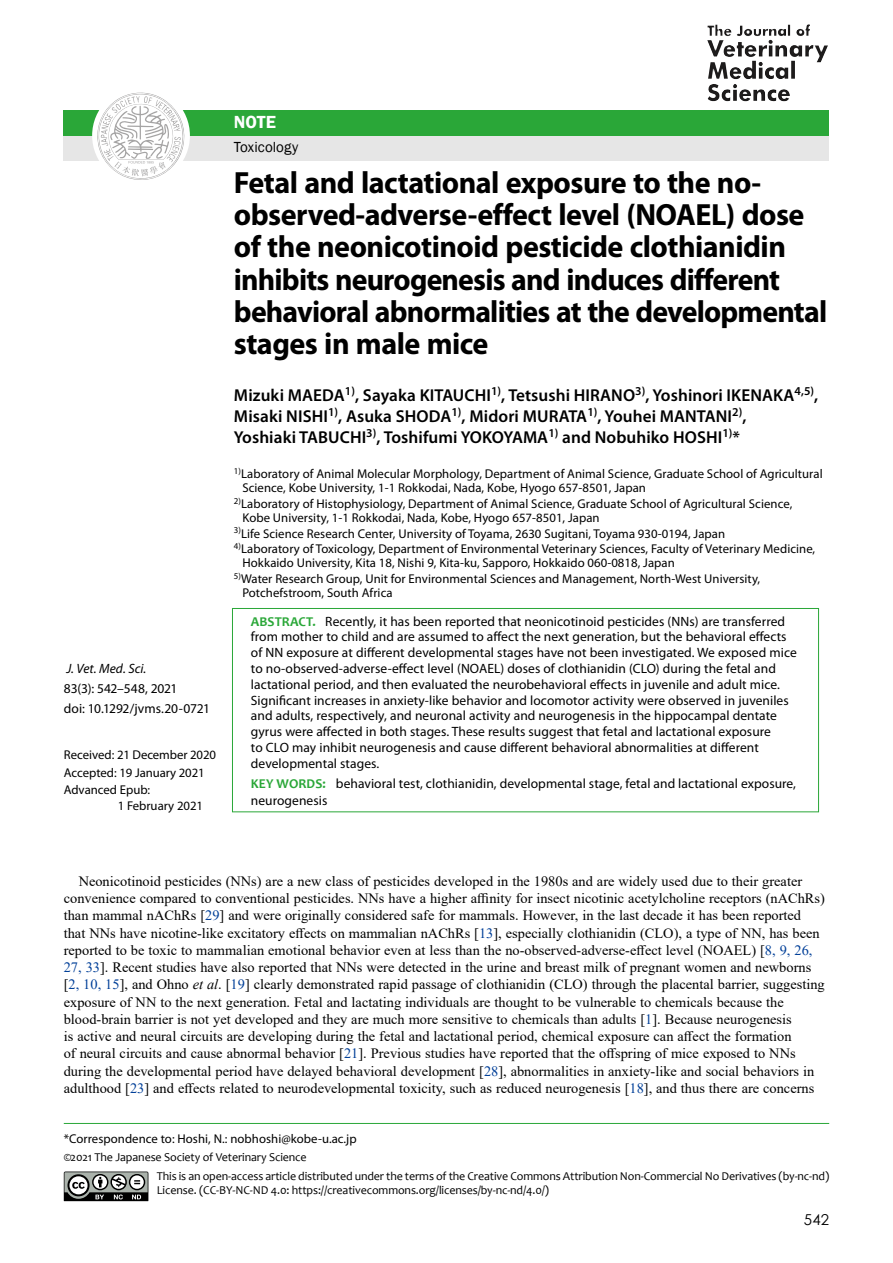
<style>
.page{position:relative;width:893px;height:1263px;background:#fff}
.page>*{position:absolute;margin:0;border:0;box-sizing:border-box;transform-origin:0 0}
.t1{font:700 30.75px/32.2px "Myriad Pro";letter-spacing:-.015em;color:#000}
.t2{font:600 18px "Franklin Gothic";color:#fff}
.t3{font:600 17.25px/21px "Myriad Pro";letter-spacing:.005em;color:#000}
.t4{font:15px "Franklin Gothic";color:#000}
.t5{font:15px "Century Gothic";color:#000}
.t6{font:14.25px/17.2px "Times New Roman";color:#000}
.t7{font:13.5px/15.8px "Myriad Pro";letter-spacing:.005em;color:#000}
.t8{font:italic 13.5px "Myriad Pro";color:#000}
.t9{font:12.75px/14.2px "Myriad Pro";letter-spacing:.005em;color:#000}
.t10{font:12px/20px "Candara";letter-spacing:-.01em;color:#000}
.s1{font-family:"Candara";font-weight:700;color:#2aa738}
.s2{color:#003f98}
.s3{font-style:italic}
</style>
<div class="page">
<hr style="left:64px;top:1123px;width:765px;height:1px;background:#2aa738">
<div style="left:64px;top:136px;width:765px;height:25px;background:#e6e6e6"></div>
<div style="left:64px;top:111px;width:765px;height:25px;background:#2aa738"></div>
<div style="left:92px;top:87px;width:98px;height:97px;background:#fff;border-radius:50%"></div>
<svg style="left:94px;top:92px;width:93px;height:88px"></svg>
<img style="left:707px;top:24px;width:106px;height:33px">
<div style="left:232px;top:608px;width:587px;height:204px;border:1px solid #2aa738"></div>
<svg style="left:64px;top:1171px;width:84px;height:30px"></svg>
<p class="t8" style="left:66px;top:660px;width:81px">J. Vet. Med. Sci.</p>
<p class="t7" style="left:64px;top:678px;width:148px;line-height:20px">83(3): 542–548, 2021<br>doi: 10.1292/jvms.20-0721</p>
<p class="t9" style="left:64px;top:745px;width:154px;line-height:17.9px">Received: 21 December 2020<br>Accepted: 19 January 2021<br>Advanced Epub:</p>
<p class="t9" style="left:118px;top:798px;width:87px">1 February 2021</p>
<p class="t2" style="left:234px;top:111px;width:44px">NOTE</p>
<p class="t4" style="left:234px;top:138px;width:66px">Toxicology</p>
<p class="t1" style="left:234px;top:165px;width:595px">Fetal and lactational exposure to the no&shy;observed-adverse-effect level (NOAEL) dose of the neonicotinoid pesticide clothianidin inhibits neurogenesis and induces different behavioral abnormalities at the developmental stages in male mice</p>
<p class="t3" style="left:234px;top:384px;width:586px">Mizuki MAEDA<sup>1)</sup>, Sayaka KITAUCHI<sup>1)</sup>, Tetsushi HIRANO<sup>3)</sup>, Yoshinori IKENAKA<sup>4,5)</sup>,<br>Misaki NISHI<sup>1)</sup>, Asuka SHODA<sup>1)</sup>, Midori MURATA<sup>1)</sup>, Youhei MANTANI<sup>2)</sup>,<br>Yoshiaki TABUCHI<sup>3)</sup>, Toshifumi YOKOYAMA<sup>1)</sup> and Nobuhiko HOSHI<sup>1)</sup>*</p>
<p class="t9" style="left:242px;top:466px;width:582px;text-indent:-9px"><sup>1)</sup>Laboratory of Animal Molecular Morphology, Department of Animal Science, Graduate School of Agricultural<br>Science, Kobe University, 1-1 Rokkodai, Nada, Kobe, Hyogo 657-8501, Japan</p>
<p class="t9" style="left:242px;top:496px;width:551px;text-indent:-9px"><sup>2)</sup>Laboratory of Histophysiology, Department of Animal Science, Graduate School of Agricultural Science,<br>Kobe University, 1-1 Rokkodai, Nada, Kobe, Hyogo 657-8501, Japan</p>
<p class="t9" style="left:234px;top:525px;width:583px;line-height:15.6px"><sup>3)</sup>Life Science Research Center, University of Toyama, 2630 Sugitani, Toyama 930-0194, Japan<br><sup>4)</sup>Laboratory of Toxicology, Department of Environmental Veterinary Sciences, Faculty of Veterinary Medicine,</p>
<p class="t9" style="left:234px;top:555px;width:528px;line-height:15.5px;text-indent:9px">Hokkaido University, Kita 18, Nishi 9, Kita-ku, Sapporo, Hokkaido 060-0818, Japan<br><sup>5)</sup>Water Research Group, Unit for Environmental Sciences and Management, North-West University,</p>
<p class="t9" style="left:242px;top:586px;width:152px">Potchefstroom, South Africa</p>
<p class="t7" style="left:251px;top:613px;width:547px"><span class="s1">ABSTRACT.</span> Recently, it has been reported that neonicotinoid pesticides (NNs) are transferred from mother to child and are assumed to affect the next generation, but the behavioral effects of NN exposure at different developmental stages have not been investigated. We exposed mice to no-observed-adverse-effect level (NOAEL) doses of clothianidin (CLO) during the fetal and lactational period, and then evaluated the neurobehavioral effects in juvenile and adult mice.<br>Significant increases in anxiety-like behavior and locomotor activity were observed in juveniles and adults, respectively, and neuronal activity and neurogenesis in the hippocampal dentate gyrus were affected in both stages. These results suggest that fetal and lactational exposure<br>to CLO may inhibit neurogenesis and cause different behavioral abnormalities at different developmental stages.</p>
<p class="t7" style="left:251px;top:775px;width:547px;line-height:16.5px"><span class="s1">KEY WORDS:</span> behavioral test, clothianidin, developmental stage, fetal and lactational exposure, neurogenesis</p>
<p class="t6" style="left:64px;top:872px;width:763px;text-indent:15px">Neonicotinoid pesticides (NNs) are a new class of pesticides developed in the 1980s and are widely used due to their greater convenience compared to conventional pesticides. NNs have a higher affinity for insect nicotinic acetylcholine receptors (nAChRs) than mammal nAChRs [<span class="s2">29</span>] and were originally considered safe for mammals. However, in the last decade it has been reported that NNs have nicotine-like excitatory effects on mammalian nAChRs [<span class="s2">13</span>], especially clothianidin (CLO), a type of NN, has been reported to be toxic to mammalian emotional behavior even at less than the no-observed-adverse-effect level (NOAEL) [<span class="s2">8, 9, 26, 27, 33</span>]. Recent studies have also reported that NNs were detected in the urine and breast milk of pregnant women and newborns [<span class="s2">2, 10, 15</span>], and Ohno <span class="s3">et al</span>. [<span class="s2">19</span>] clearly demonstrated rapid passage of clothianidin (CLO) through the placental barrier, suggesting exposure of NN to the next generation. Fetal and lactating individuals are thought to be vulnerable to chemicals because the blood-brain barrier is not yet developed and they are much more sensitive to chemicals than adults [<span class="s2">1</span>]. Because neurogenesis<br>is active and neural circuits are developing during the fetal and lactational period, chemical exposure can affect the formation<br>of neural circuits and cause abnormal behavior [<span class="s2">21</span>]. Previous studies have reported that the offspring of mice exposed to NNs during the developmental period have delayed behavioral development [<span class="s2">28</span>], abnormalities in anxiety-like and social behaviors in adulthood [<span class="s2">23</span>] and effects related to neurodevelopmental toxicity, such as reduced neurogenesis [<span class="s2">18</span>], and thus there are concerns</p>
<p class="t9" style="left:64px;top:1131px;width:294px">*Correspondence to: Hoshi, N.: nobhoshi@kobe-u.ac.jp</p>
<p class="t10" style="left:157px;top:1146px;width:674px;text-indent:-93px">©2021 The Japanese Society of Veterinary Science<br>This is an open-access article distributed under the terms of the Creative Commons Attribution Non-Commercial No Derivatives (by-nc-nd)</p>
<p class="t10" style="left:157px;top:1180px;width:394px">License. (CC-BY-NC-ND 4.0: https://creativecommons.org/licenses/by-nc-nd/4.0/)</p>
<p class="t5" style="left:804px;top:1209px;width:27px">542</p>
</div>
